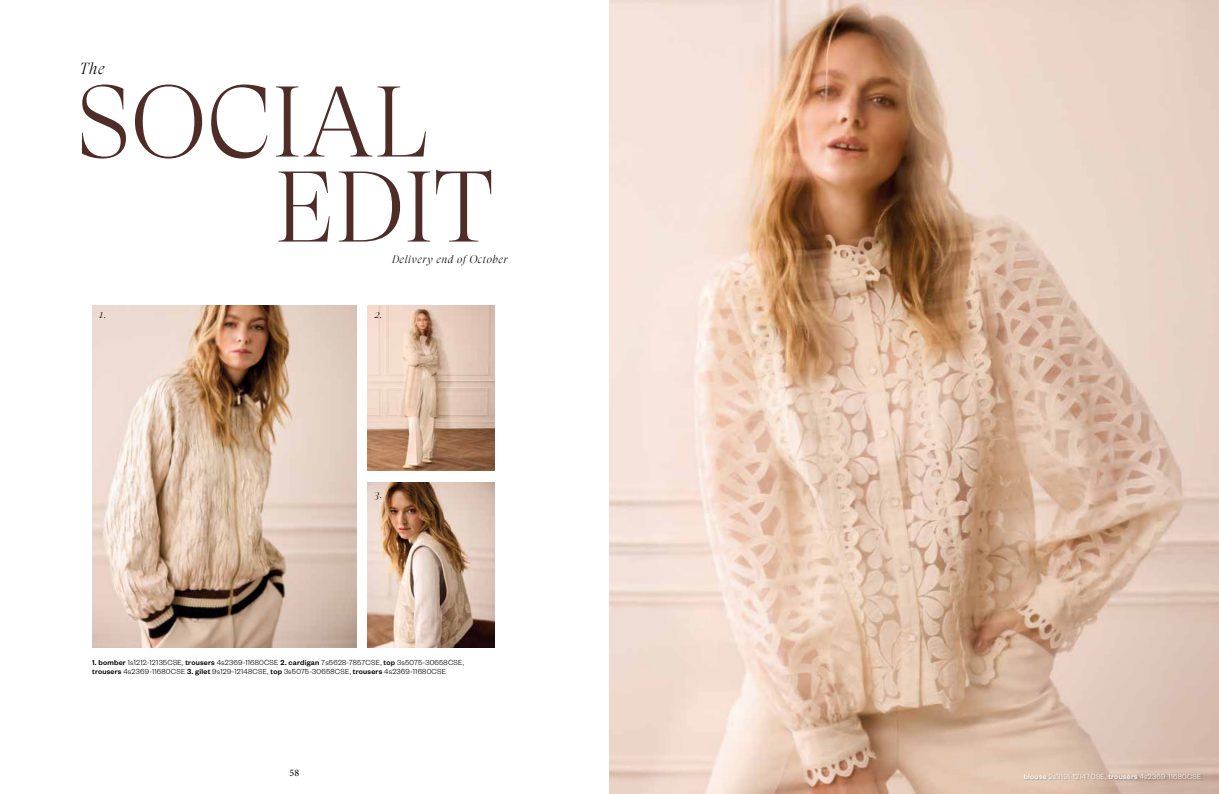
<style>
.page{position:relative;width:1219px;height:794px;background:#fff}
.page>*{position:absolute;margin:0;border:0;box-sizing:border-box;transform-origin:0 0}
.t1{font:300 100px "GT Super Display";letter-spacing:.01em;color:#4e2d29}
.t2{font:italic 300 16px "GT Super Ds Trial";color:#000}
.t3{font:italic 300 11px "GT Super Display";letter-spacing:.05em;color:#000}
.t4{font:10px "Minion Pro";color:#000}
.t5{font:300 8px/9.6px "Founders Grotesk";letter-spacing:.03em;color:#000}
.t6{font:300 8px "Founders Grotesk";letter-spacing:.03em;color:#fff}
.s1{font-weight:500}
</style>
<div class="page">
<img style="left:367px;top:482px;width:127px;height:165px">
<img style="left:92px;top:305px;width:264px;height:342px">
<img style="left:367px;top:305px;width:127px;height:166px">
<img style="left:609px;top:0;width:610px;height:794px">
<div style="left:1024px;top:773px;width:179px;height:8px;background:#000;opacity:.3"></div>
<h2 class="t2" style="left:80px;top:63px;width:26px">The</h2>
<h1 class="t1" style="left:77px;top:69px;width:353px">SOCIAL</h1>
<h1 class="t1" style="left:275px;top:154px;width:219px">EDIT</h1>
<h3 class="t3" style="left:392px;top:253px;width:117px">Delivery end of October</h3>
<h3 class="t3" style="left:99px;top:309px;width:9px">1.</h3>
<h3 class="t3" style="left:375px;top:309px;width:9px">2.</h3>
<h3 class="t3" style="left:374px;top:488px;width:10px">3.</h3>
<p class="t5" style="left:92px;top:657px;width:373px"><span class="s1">1. bomber</span> 1s1212-12135CSE, <span class="s1">trousers</span> 4s2369-11680CSE <span class="s1">2. cardigan</span> 7s5628-7857CSE, <span class="s1">top</span> 3s5075-30658CSE, <span class="s1">trousers</span> 4s2369-11680CSE <span class="s1">3. gilet</span> 9s129-12148CSE, <span class="s1">top</span> 3s5075-30658CSE, <span class="s1">trousers</span> 4s2369-11680CSE</p>
<p class="t4" style="left:290px;top:766px;width:11px">58</p>
<p class="t6" style="left:1024px;top:771px;width:179px"><span class="s1">blouse</span> 2s3191-12147CSE, <span class="s1">trousers</span> 4s2369-11680CSE</p>
</div>
